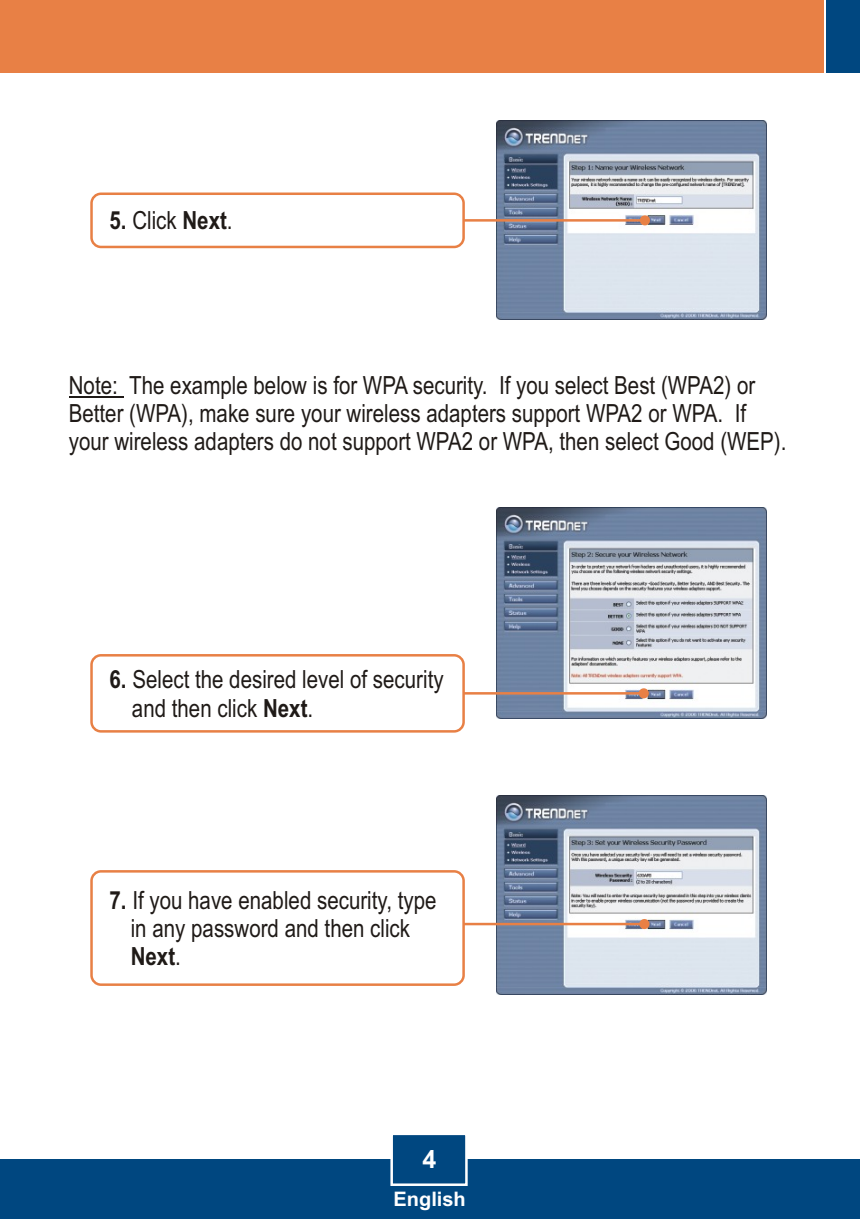
<style>
.page{position:relative;width:860px;height:1219px;background:#fff}
.page>*{position:absolute;margin:0;border:0;box-sizing:border-box;transform-origin:0 0}
.t1{font:25px/28.5px "Arial Narrow";color:#1f1a17}
.t2{font:700 25px "Arial Narrow";color:#1f1a17}
.t3{font:700 25px "Arial";color:#fff}
.t4{font:700 20px "Arial";color:#fff}
.s1{font-weight:400}
.s2{font-weight:700}
</style>
<div class="page">
<img style="left:496px;top:507px;width:270px;height:211px">
<img style="left:496px;top:121px;width:270px;height:199px">
<div style="left:0;top:1159px;width:859px;height:60px;background:#004780"></div>
<div style="left:0;top:0;width:823px;height:72px;background:#e88045"></div>
<div style="left:826px;top:0;width:33px;height:72px;background:#004780"></div>
<svg style="left:390px;top:1135px;width:78px;height:51px"></svg>
<svg style="left:465px;top:215px;width:184px;height:10px"></svg>
<div style="left:90px;top:192px;width:375px;height:56px;background:#fff;border:3px solid #e88045;border-radius:9px"></div>
<svg style="left:465px;top:688px;width:183px;height:10px"></svg>
<div style="left:90px;top:654px;width:375px;height:78px;background:#fff;border:3px solid #e88045;border-radius:9px"></div>
<hr style="left:69px;top:396px;width:54px;height:1px;background:#1f1a17">
<img style="left:496px;top:796px;width:270px;height:198px">
<svg style="left:465px;top:919px;width:184px;height:10px"></svg>
<div style="left:90px;top:870px;width:375px;height:116px;background:#fff;border:3px solid #e88045;border-radius:9px"></div>
<p class="t2" style="left:109px;top:211px;width:125px">5. <span class="s1">Click</span> Next<span class="s1">.</span></p>
<p class="t1" style="left:69px;top:373px;width:719px">Note: The example below is for WPA security. If you select Best (WPA2) or<br>Better (WPA), make sure your wireless adapters support WPA2 or WPA. If your wireless adapters do not support WPA2 or WPA, then select Good (WEP).</p>
<p class="t1" style="left:132px;top:667px;width:313px;text-indent:-22px"><span class="s2">6.</span> Select the desired level of security and then click <span class="s2">Next</span>.</p>
<p class="t1" style="left:131px;top:888px;width:307px;text-indent:-21px"><span class="s2">7.</span> If you have enabled security, type in any password and then click<br><span class="s2">Next</span>.</p>
<p class="t3" style="left:422px;top:1149px;width:15px">4</p>
<p class="t4" style="left:393px;top:1191px;width:74px">English</p>
</div>
